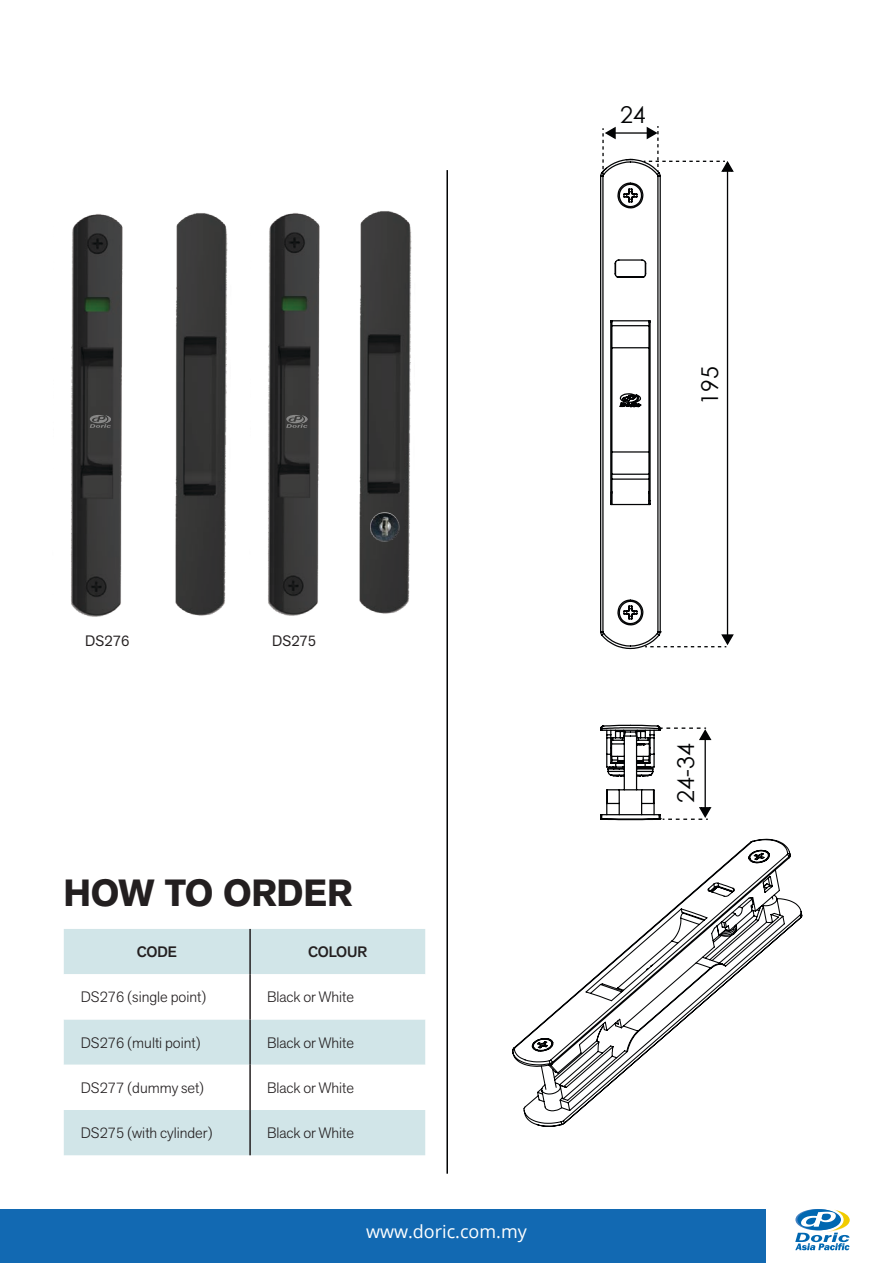
<style>
.page{position:relative;width:893px;height:1263px;background:#fff}
.page>*{position:absolute;margin:0;border:0;box-sizing:border-box;transform-origin:0 0}
.t1{font:700 37.5px "Akzid Grtsk Next";color:#231f20}
.t2{font:23.1px "Century Gothic";color:#020304}
.t3{font:18px "Open Sans";color:#fff}
.t4{font:300 15px "Akzid Grtsk Next";color:#231f20}
.t5{font:500 15px "Akzid Grtsk Next";color:#231f20}
.t6{font:15px "Akzid Grtsk Next";color:#231f20}
</style>
<div class="page">
<div style="left:0;top:1209px;width:765px;height:54px;background:#1269b2"></div>
<svg style="left:795px;top:1209px;width:55px;height:41px"></svg>
<div style="left:64px;top:929px;width:361px;height:45px;background:#d1e5e8"></div>
<div style="left:64px;top:1019px;width:361px;height:46px;background:#d1e5e8"></div>
<div style="left:64px;top:1110px;width:361px;height:45px;background:#d1e5e8"></div>
<hr style="left:249px;top:929px;width:2px;height:45px;background:#231f20">
<hr style="left:249px;top:974px;width:2px;height:45px;background:#231f20">
<hr style="left:249px;top:1019px;width:2px;height:46px;background:#231f20">
<hr style="left:249px;top:1065px;width:2px;height:45px;background:#231f20">
<hr style="left:249px;top:1110px;width:2px;height:45px;background:#231f20">
<svg style="left:600px;top:126px;width:134px;height:524px"></svg>
<hr style="left:727px;top:169px;width:1px;height:470px;background:#020304">
<svg style="left:600px;top:724px;width:112px;height:87px"></svg>
<hr style="left:446px;top:170px;width:2px;height:1004px;background:#020304">
<svg style="left:512px;top:838px;width:291px;height:289px"></svg>
<img style="left:71px;top:214px;width:52px;height:403px">
<img style="left:175px;top:213px;width:53px;height:403px">
<img style="left:268px;top:213px;width:52px;height:403px">
<svg style="left:90px;top:415px;width:21px;height:13px"></svg>
<svg style="left:286px;top:415px;width:21px;height:13px"></svg>
<img style="left:359px;top:211px;width:53px;height:403px">
<img style="left:367px;top:509px;width:33px;height:34px">
<p class="t2" style="left:620px;top:99px;width:27px">24</p>
<p class="t6" style="left:85px;top:631px;width:46px">DS276</p>
<p class="t6" style="left:272px;top:631px;width:46px">DS275</p>
<p class="t1" style="left:64px;top:868px;width:290px">HOW TO ORDER</p>
<p class="t5" style="left:137px;top:942px;width:42px">CODE</p>
<p class="t5" style="left:308px;top:942px;width:61px">COLOUR</p>
<p class="t4" style="left:81px;top:987px;width:127px">DS276 (single point)</p>
<p class="t4" style="left:267px;top:987px;width:88px">Black or White</p>
<p class="t4" style="left:81px;top:1033px;width:122px">DS276 (multi point)</p>
<p class="t4" style="left:267px;top:1033px;width:88px">Black or White</p>
<p class="t4" style="left:81px;top:1078px;width:125px">DS277 (dummy set)</p>
<p class="t4" style="left:267px;top:1078px;width:88px">Black or White</p>
<p class="t4" style="left:81px;top:1123px;width:134px">DS275 (with cylinder)</p>
<p class="t4" style="left:267px;top:1123px;width:88px">Black or White</p>
<p class="t3" style="left:366px;top:1219px;width:162px">www.doric.com.my</p>
<p class="t2" style="left:694px;top:405px;width:40px;rotate:-90deg">195</p>
<p class="t2" style="left:670px;top:803px;width:61px;rotate:-90deg">24-34</p>
</div>
